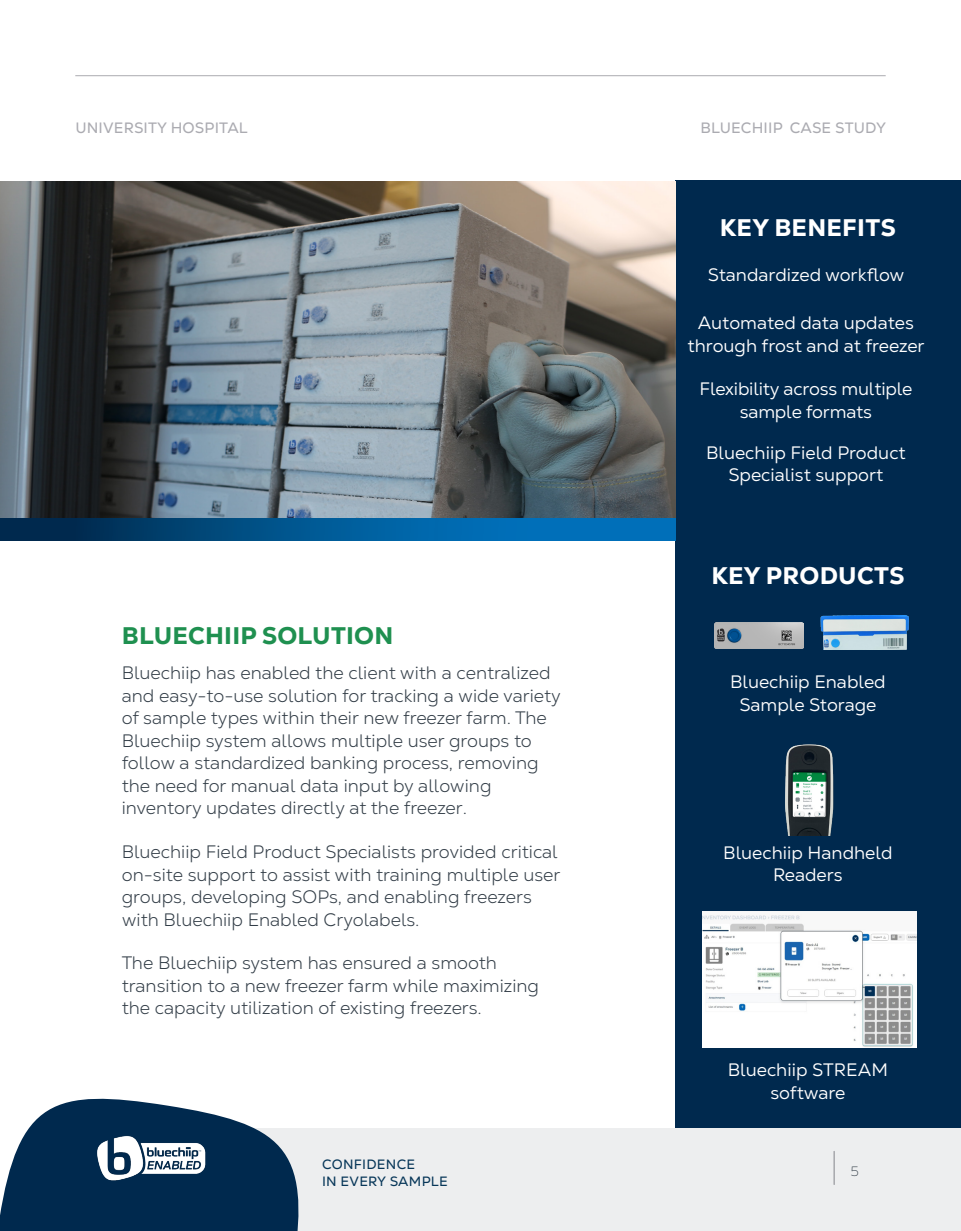
<style>
.page{position:relative;width:961px;height:1231px;background:#fff}
.page>*{position:absolute;margin:0;border:0;box-sizing:border-box;transform-origin:0 0}
.BCHG__Body_Copy_Header_Green{font:800 24px "Nexa Text";letter-spacing:.01em;color:#fff}
.BCHG__Body_Copy_Header_Green-2{font:800 24px "Nexa Text";letter-spacing:.01em;color:#1f9050}
.bc__Body_Copy{font:300 18px/22.5px "Nexa Text";color:#323d47}
.dcw__Diagram_Copy_White{font:18px/22.5px "Nexa Text";color:#fff;text-align:center}
.t1{font:15px "Nexa Text";letter-spacing:.01em;color:#ababb1}
.t2{font:13.5px/16.5px "Nexa Text";letter-spacing:.02em;color:#083759}
.t3{font:200 13.5px "Nexa Text";color:#323d47}
</style>
<div class="page">
<div style="left:675px;top:180px;width:286px;height:948px;background:#00294e"></div>
<svg style="left:0;top:518px;width:675px;height:22px;background:#00558f"></svg>
<img style="left:0;top:182px;width:675px;height:336px">
<hr style="left:75px;top:75px;width:810px;height:1px;background:#ababb1">
<img style="left:714px;top:622px;width:89px;height:26px">
<img style="left:785px;top:744px;width:49px;height:91px">
<div style="left:99px;top:1128px;width:862px;height:103px;background:#edeeef"></div>
<hr style="left:833px;top:1151px;width:1px;height:33px;background:#84848b">
<svg style="left:0;top:1098px;width:299px;height:133px"></svg>
<img style="left:92px;top:1128px;width:123px;height:61px">
<img style="left:702px;top:911px;width:214px;height:136px">
<img style="left:820px;top:615px;width:89px;height:34px">
<p class="t1" style="left:75px;top:118px;width:174px">UNIVERSITY HOSPITAL</p>
<p class="t1" style="left:700px;top:118px;width:187px">BLUECHIIP CASE STUDY</p>
<p class="BCHG__Body_Copy_Header_Green" style="left:720px;top:212px;width:177px">KEY BENEFITS</p>
<p class="dcw__Diagram_Copy_White" style="left:708px;top:263px;width:198px">Standardized workflow</p>
<p class="dcw__Diagram_Copy_White" style="left:687px;top:312px;width:238px">Automated data updates through frost and at freezer</p>
<p class="dcw__Diagram_Copy_White" style="left:699px;top:377px;width:214px">Flexibility across multiple sample formats</p>
<p class="dcw__Diagram_Copy_White" style="left:706px;top:441px;width:201px">Bluechiip Field Product<br>Specialist support</p>
<p class="BCHG__Body_Copy_Header_Green-2" style="left:122px;top:620px;width:273px">BLUECHIIP SOLUTION</p>
<p class="bc__Body_Copy" style="left:122px;top:661px;width:440px">Bluechiip has enabled the client with a centralized and easy-to-use solution for tracking a wide variety of sample types within their new freezer farm. The Bluechiip system allows multiple user groups to follow a standardized banking process, removing the need for manual data input by allowing inventory updates directly at the freezer.</p>
<p class="bc__Body_Copy" style="left:122px;top:840px;width:440px">Bluechiip Field Product Specialists provided critical on-site support to assist with training multiple user groups, developing SOPs, and enabling freezers with Bluechiip Enabled Cryolabels.</p>
<p class="bc__Body_Copy" style="left:122px;top:951px;width:419px">The Bluechiip system has ensured a smooth transition to a new freezer farm while maximizing the capacity utilization of existing freezers.</p>
<p class="t2" style="left:322px;top:1156px;width:127px">CONFIDENCE<br>IN EVERY SAMPLE</p>
<p class="BCHG__Body_Copy_Header_Green" style="left:711px;top:560px;width:194px">KEY PRODUCTS</p>
<p class="dcw__Diagram_Copy_White" style="left:730px;top:670px;width:157px">Bluechiip Enabled<br>Sample Storage</p>
<p class="dcw__Diagram_Copy_White" style="left:723px;top:841px;width:171px">Bluechiip Handheld<br>Readers</p>
<p class="dcw__Diagram_Copy_White" style="left:727px;top:1058px;width:162px">Bluechiip STREAM software</p>
<p class="t3" style="left:850px;top:1163px;width:10px">5</p>
</div>
